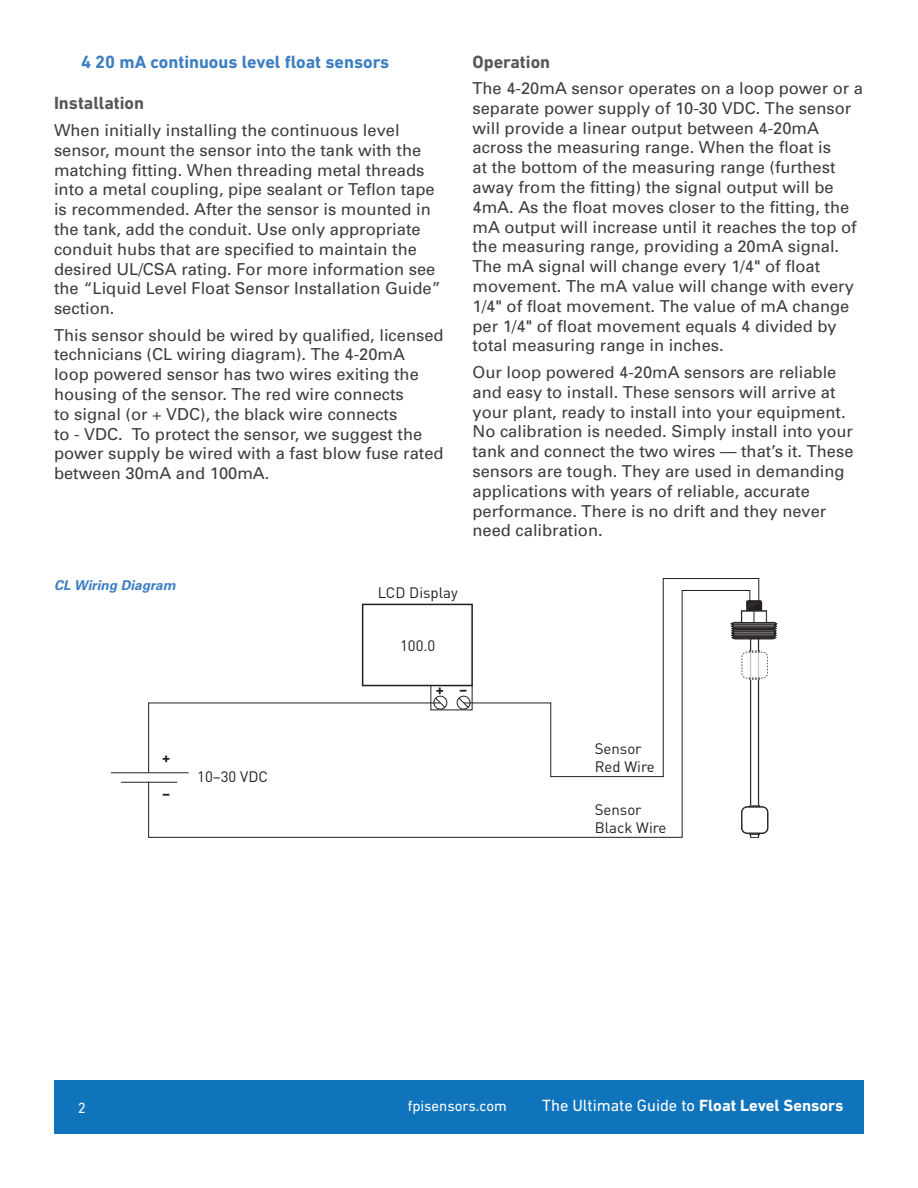
<style>
.page{position:relative;width:918px;height:1188px;background:#fff}
.page>*{position:absolute;margin:0;border:0;box-sizing:border-box;transform-origin:0 0}
.t1{font:700 18px "DIN Next LT Pro";color:#3c7ec1}
.t2{font:700 18px "DIN Next LT Pro";color:#57585a}
.t3{font:16.5px/19.8px "Univers";color:#3e3e3f}
.t4{font:16.5px "DIN Next LT Pro";color:#fff}
.t5{font:15px/18px "DIN";color:#231f20}
.t6{font:15px "DIN Next LT Pro";color:#fff}
.t7{font:700 15px "DIN";color:#231f20}
.t8{font:italic 700 13.5px "Univers";color:#3c7ec1}
.s1{font-weight:700}
</style>
<div class="page">
<div style="left:54px;top:1080px;width:810px;height:54px;background:#1074bc"></div>
<svg style="left:662px;top:578px;width:98px;height:199px"></svg>
<svg style="left:148px;top:590px;width:603px;height:248px"></svg>
<div style="left:362px;top:604px;width:111px;height:82px;border:2px solid #231f20"></div>
<div style="left:430px;top:685px;width:43px;height:25px;border:1px solid #231f20"></div>
<svg style="left:148px;top:697px;width:298px;height:76px"></svg>
<svg style="left:458px;top:697px;width:12px;height:12px"></svg>
<hr style="left:111px;top:772px;width:78px;height:1px;background:#231f20">
<hr style="left:121px;top:782px;width:56px;height:1px;background:#231f20">
<div style="left:750px;top:638px;width:9px;height:176px;border:2px solid #231f20"></div>
<div style="left:750px;top:821px;width:9px;height:17px;border:2px solid #231f20"></div>
<div style="left:741px;top:806px;width:27px;height:28px;border:2px solid #231f20;border-radius:5px"></div>
<svg style="left:730px;top:600px;width:48px;height:40px"></svg>
<div style="left:751px;top:639px;width:8px;height:198px;background:#fff;border:1px solid #231f20"></div>
<svg style="left:749px;top:678px;width:10px;height:2px"></svg>
<div style="left:742px;top:652px;width:26px;height:26px;background:#fff;border-radius:5px"></div>
<div style="left:742px;top:652px;width:26px;height:26px;border:1px dashed #231f20;border-radius:5px"></div>
<svg style="left:749px;top:805px;width:11px;height:2px"></svg>
<svg style="left:749px;top:833px;width:11px;height:2px"></svg>
<div style="left:742px;top:807px;width:26px;height:26px;background:#fff;border-radius:5px"></div>
<div style="left:742px;top:807px;width:26px;height:26px;border:1px solid #231f20;border-radius:5px"></div>
<p class="t1" style="left:81px;top:51px;width:310px">4 20 mA continuous level float sensors</p>
<p class="t2" style="left:54px;top:93px;width:92px">Installation</p>
<p class="t3" style="left:54px;top:120px;width:388px">When initially installing the continuous level sensor, mount the sensor into the tank with the matching fitting. When threading metal threads into a metal coupling, pipe sealant or Teflon tape is recommended. After the sensor is mounted in the tank, add the conduit. Use only appropriate conduit hubs that are specified to maintain the desired UL/CSA rating. For more information see the “Liquid Level Float Sensor Installation Guide” section.</p>
<p class="t3" style="left:54px;top:325px;width:391px">This sensor should be wired by qualified, licensed technicians (CL wiring diagram). The 4-20mA loop powered sensor has two wires exiting the housing of the sensor. The red wire connects<br>to signal (or + VDC), the black wire connects<br>to - VDC. To protect the sensor, we suggest the power supply be wired with a fast blow fuse rated between 30mA and 100mA.</p>
<p class="t2" style="left:472px;top:51px;width:79px">Operation</p>
<p class="t3" style="left:472px;top:78px;width:392px">The 4-20mA sensor operates on a loop power or a separate power supply of 10-30 VDC. The sensor will provide a linear output between 4-20mA across the measuring range. When the float is<br>at the bottom of the measuring range (furthest away from the fitting) the signal output will be 4mA. As the float moves closer to the fitting, the mA output will increase until it reaches the top of the measuring range, providing a 20mA signal.<br>The mA signal will change every 1/4" of float movement. The mA value will change with every 1/4" of float movement. The value of mA change per 1/4" of float movement equals 4 divided by total measuring range in inches.</p>
<p class="t3" style="left:472px;top:362px;width:383px">Our loop powered 4-20mA sensors are reliable and easy to install. These sensors will arrive at your plant, ready to install into your equipment.<br>No calibration is needed. Simply install into your tank and connect the two wires — that’s it. These sensors are tough. They are used in demanding applications with years of reliable, accurate performance. There is no drift and they never need calibration.</p>
<p class="t8" style="left:54px;top:576px;width:123px">CL Wiring Diagram</p>
<p class="t5" style="left:378px;top:583px;width:81px">LCD Display</p>
<p class="t5" style="left:400px;top:636px;width:37px">100.0</p>
<p class="t7" style="left:162px;top:748px;width:10px">+</p>
<p class="t7" style="left:162px;top:784px;width:10px">–</p>
<p class="t5" style="left:197px;top:768px;width:72px">10–30 VDC</p>
<p class="t7" style="left:436px;top:680px;width:33px">+ –</p>
<p class="t5" style="left:595px;top:739px;width:62px">Sensor<br>Red Wire</p>
<p class="t5" style="left:595px;top:800px;width:73px">Sensor<br>Black Wire</p>
<p class="t6" style="left:78px;top:1099px;width:10px">2</p>
<p class="t6" style="left:408px;top:1097px;width:101px">fpisensors.com</p>
<p class="t4" style="left:542px;top:1096px;width:303px">The Ultimate Guide to <span class="s1">Float Level Sensors</span></p>
</div>
